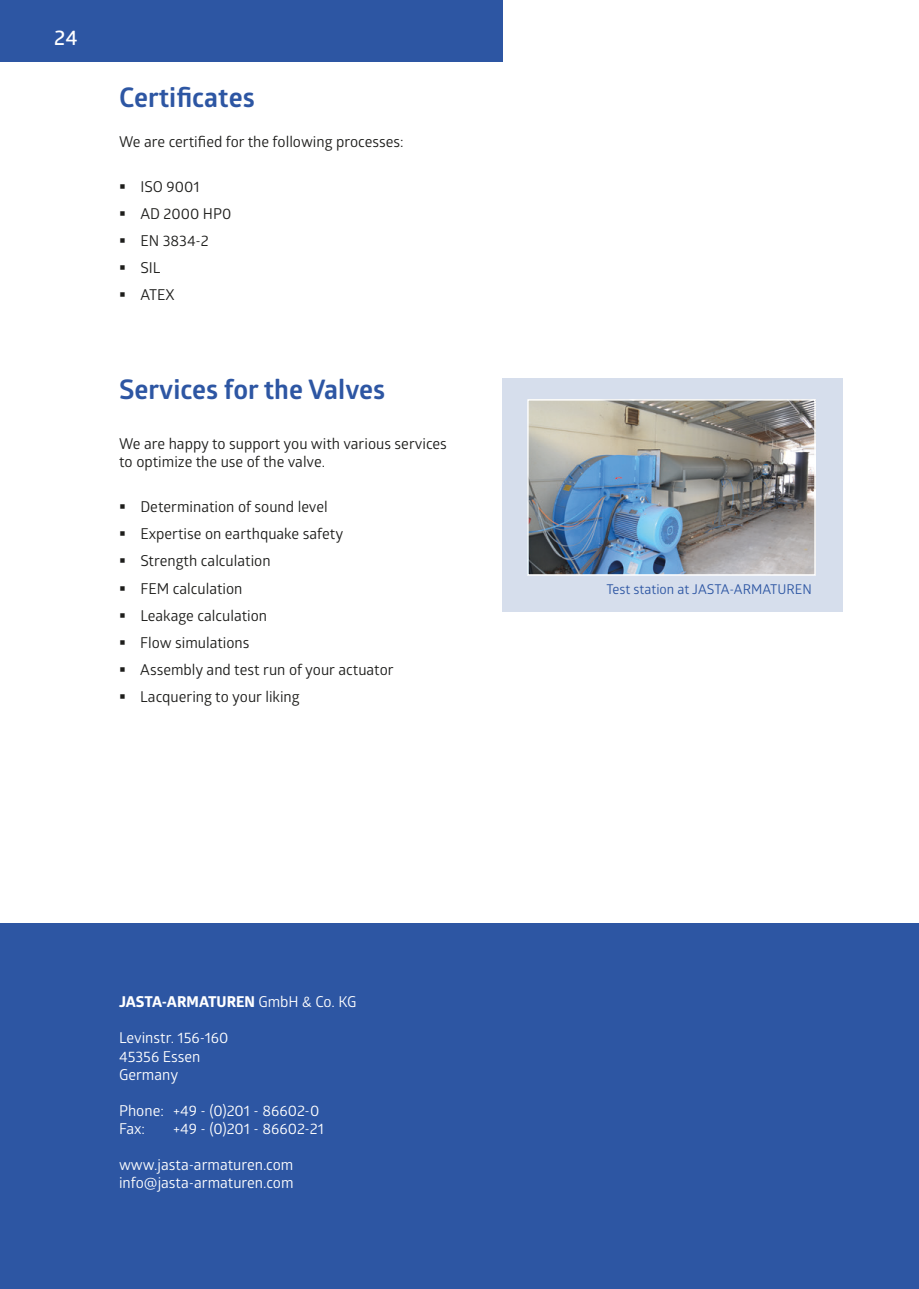
<style>
.page{position:relative;width:919px;height:1289px;background:#fff}
.page>*{position:absolute;margin:0;border:0;box-sizing:border-box;transform-origin:0 0}
.t1{font:700 27px "Glober";color:#2d56a3}
.t2{font:600 21px "Glober";color:#fff}
.t3{font:15px/27px "Glober";color:#1d1d1b}
.t4{font:15px/18px "Glober";color:#fff}
.t5{font:700 15px "Globerx";color:#fff}
.t6{font:13.5px "Glober";color:#2d56a3}
.s1{font-family:"Glober";font-weight:400}
</style>
<div class="page">
<div style="left:0;top:0;width:502px;height:62px;background:#2d56a3"></div>
<div style="left:502px;top:378px;width:340px;height:234px;background:#d6deec"></div>
<img style="left:530px;top:402px;width:282px;height:170px">
<div style="left:527px;top:399px;width:288px;height:176px;border:2px solid #fff"></div>
<div style="left:0;top:923px;width:918px;height:365px;background:#2d56a3"></div>
<h2 class="t2" style="left:54px;top:23px;width:25px">24</h2>
<h1 class="t1" style="left:119px;top:79px;width:137px">Certificates</h1>
<p class="t3" style="left:119px;top:128px;width:286px">We are certified for the following processes:</p>
<p class="t3" style="left:140px;top:173px;width:93px">ISO 9001<br>AD 2000 HP0<br>EN 3834-2<br>SIL<br>ATEX</p>
<h1 class="t1" style="left:119px;top:370px;width:267px">Services for the Valves</h1>
<p class="t3" style="left:119px;top:434px;width:329px;line-height:18px">We are happy to support you with various services to optimize the use of the valve.</p>
<p class="t3" style="left:140px;top:493px;width:255px">Determination of sound level<br>Expertise on earthquake safety<br>Strength calculation<br>FEM calculation<br>Leakage calculation<br>Flow simulations<br>Assembly and test run of your actuator<br>Lacquering to your liking</p>
<p class="t5" style="left:119px;top:991px;width:239px">JASTA-ARMATUREN <span class="s1">GmbH &amp; Co. KG</span></p>
<p class="t4" style="left:119px;top:1028px;width:111px">Levinstr. 156-160<br>45356 Essen<br>Germany</p>
<p class="t4" style="left:119px;top:1100px;width:202px">Phone: +49 - (0)201 - 86602-0<br>Fax:</p>
<p class="t4" style="left:173px;top:1118px;width:152px">+49 - (0)201 - 86602-21</p>
<p class="t4" style="left:119px;top:1154px;width:176px">www.jasta-armaturen.com info@jasta-armaturen.com</p>
<p class="t6" style="left:606px;top:580px;width:207px">Test station at JASTA-ARMATUREN</p>
</div>
